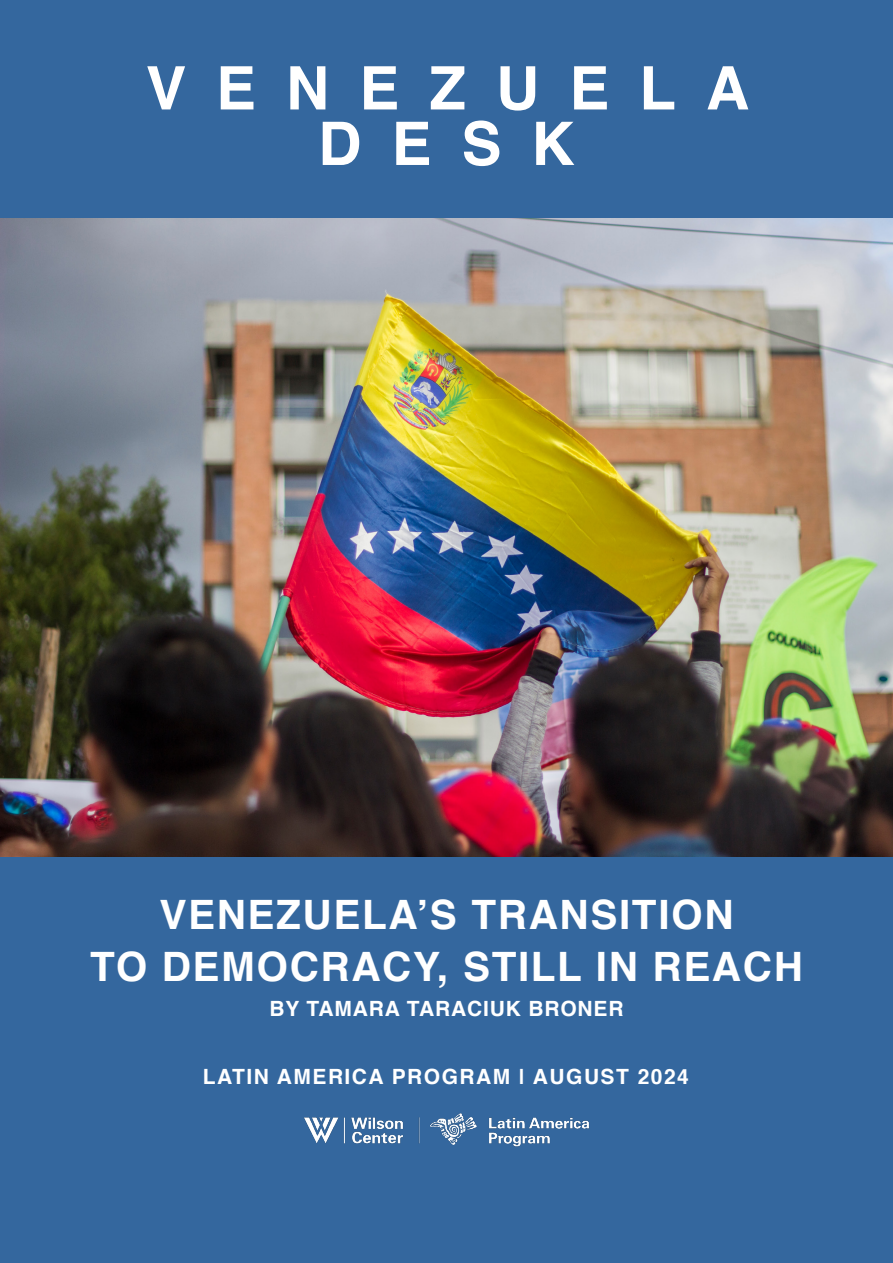
<style>
.page{position:relative;width:893px;height:1263px;background:#34679e}
.page>*{position:absolute;margin:0;border:0;box-sizing:border-box;transform-origin:0 0}
.t1{font:700 60px/55.5px "Helvetica";letter-spacing:.5em;color:#fff;text-align:center}
.t2{font:700 40.5px/52.5px "Helvetica";letter-spacing:.04em;color:#fff;text-align:center}
.t3{font:700 21px "Helvetica";letter-spacing:.07em;color:#fff}
.t4{font:700 21px "Helvetica";letter-spacing:.04em;color:#fff}
</style>
<div class="page">
<img style="left:0;top:219px;width:893px;height:637px">
<img style="left:304px;top:1113px;width:286px;height:34px">
<p class="t1" style="left:146px;top:61px;width:605px">VENEZUELA<br>DESK</p>
<p class="t2" style="left:90px;top:889px;width:714px">VENEZUELA’S TRANSITION<br>TO DEMOCRACY, STILL IN REACH</p>
<p class="t4" style="left:269px;top:991px;width:356px">BY TAMARA TARACIUK BRONER</p>
<p class="t3" style="left:203px;top:1059px;width:488px">LATIN AMERICA PROGRAM | AUGUST 2024</p>
</div>
